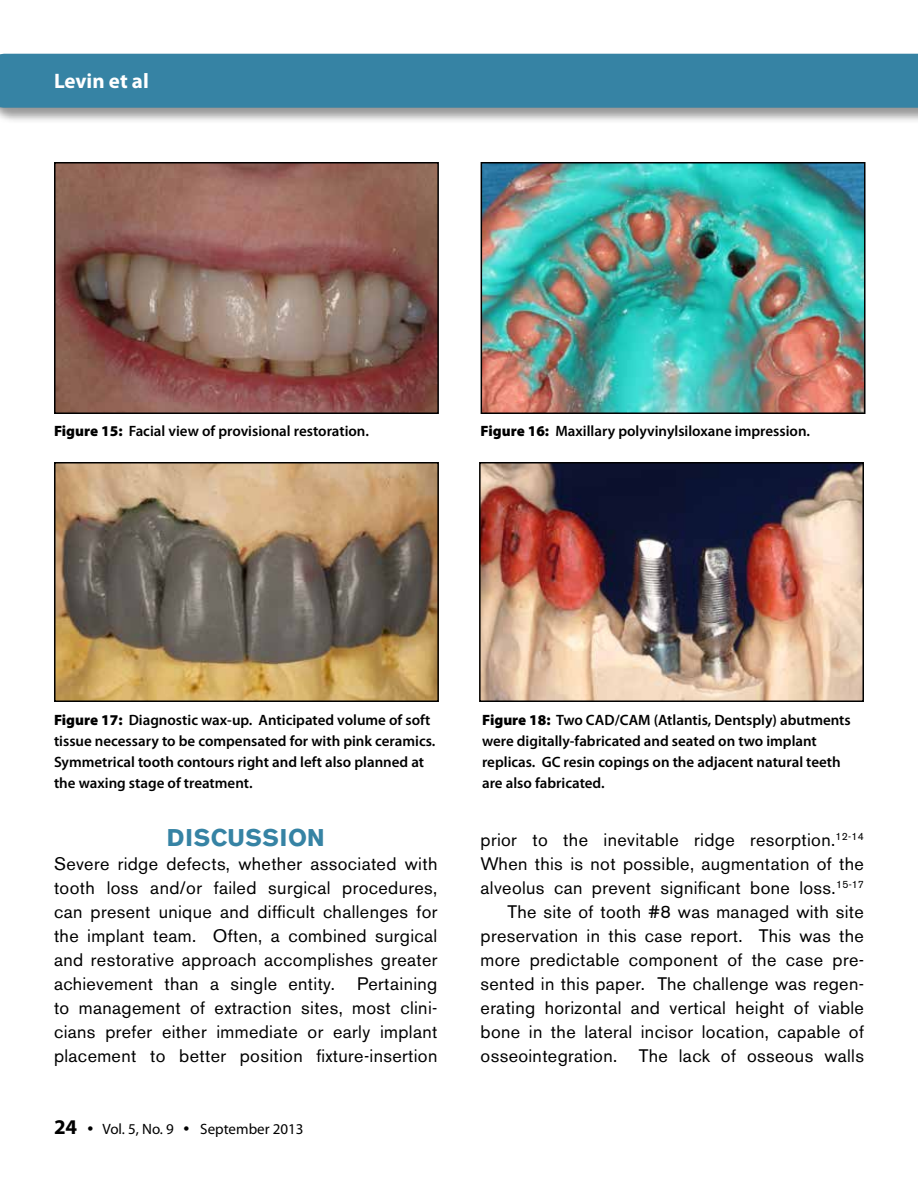
<style>
.page{position:relative;width:918px;height:1188px;background:#fff}
.page>*{position:absolute;margin:0;border:0;box-sizing:border-box;transform-origin:0 0}
.t1{font:700 24px "Akzidenz Grotesk BE";letter-spacing:.02em;color:#3683a4}
.t2{font:700 21px "Myriad Pro";color:#fff}
.t3{font:700 21px "Myriad Pro";color:#000}
.t4{font:18px/24px "Akzidenz Grotesk BE";letter-spacing:.02em;color:#000;text-align:justify}
.t5{font:600 15px/21px "Myriad Pro";color:#000}
.t6{font:15px "Myriad Pro";color:#000}
.s1{font-weight:900}
</style>
<div class="page">
<div style="left:0;top:54px;width:918px;height:70px;background:#000;opacity:.4"></div>
<div style="left:0;top:54px;width:918px;height:54px;background:#3683a4"></div>
<img style="left:57px;top:165px;width:379px;height:246px">
<div style="left:54px;top:162px;width:385px;height:252px;border:2px solid #000"></div>
<img style="left:484px;top:165px;width:379px;height:246px">
<div style="left:481px;top:162px;width:385px;height:252px;border:2px solid #000"></div>
<img style="left:57px;top:465px;width:379px;height:234px">
<div style="left:54px;top:462px;width:385px;height:240px;border:2px solid #000"></div>
<img style="left:482px;top:465px;width:379px;height:234px">
<div style="left:479px;top:462px;width:385px;height:240px;border:2px solid #000"></div>
<p class="t2" style="left:54px;top:69px;width:96px">Levin et al</p>
<p class="t5" style="left:54px;top:421px;width:317px"><span class="s1">Figure 15:</span> Facial view of provisional restoration.</p>
<p class="t5" style="left:481px;top:421px;width:331px"><span class="s1">Figure 16:</span> Maxillary polyvinylsiloxane impression.</p>
<p class="t5" style="left:54px;top:710px;width:383px"><span class="s1">Figure 17:</span> Diagnostic wax-up. Anticipated volume of soft tissue necessary to be compensated for with pink ceramics.<br>Symmetrical tooth contours right and left also planned at the waxing stage of treatment.</p>
<p class="t5" style="left:482px;top:710px;width:370px"><span class="s1">Figure 18:</span> Two CAD/CAM (Atlantis, Dentsply) abutments were digitally-fabricated and seated on two implant replicas. GC resin copings on the adjacent natural teeth are also fabricated.</p>
<h1 class="t1" style="left:167px;top:824px;width:159px">DISCUSSION</h1>
<p class="t4" style="left:54px;top:852px;width:385px">Severe ridge defects, whether associated with tooth loss and/or failed surgical procedures, can present unique and difficult challenges for the implant team. Often, a combined surgical and restorative approach accomplishes greater achievement than a single entity. Pertaining to management of extraction sites, most clini&shy;cians prefer either immediate or early implant placement to better position fixture-insertion</p>
<p class="t4" style="left:481px;top:828px;width:385px;text-align:right">prior to the inevitable ridge resorption.<sup>12-14<br></sup>When this is not possible, augmentation of the alveolus can prevent significant bone loss.<sup>15-17<br></sup>The site of tooth #8 was managed with site preservation in this case report. This was the more predictable component of the case pre&shy;sented in this paper. The challenge was regen&shy;erating horizontal and vertical height of viable bone in the lateral incisor location, capable of osseointegration. The lack of osseous walls</p>
<p class="t3" style="left:54px;top:1115px;width:25px">24</p>
<p class="t6" style="left:102px;top:1121px;width:73px">Vol. 5, No. 9</p>
<p class="t6" style="left:200px;top:1121px;width:105px">September 2013</p>
</div>
